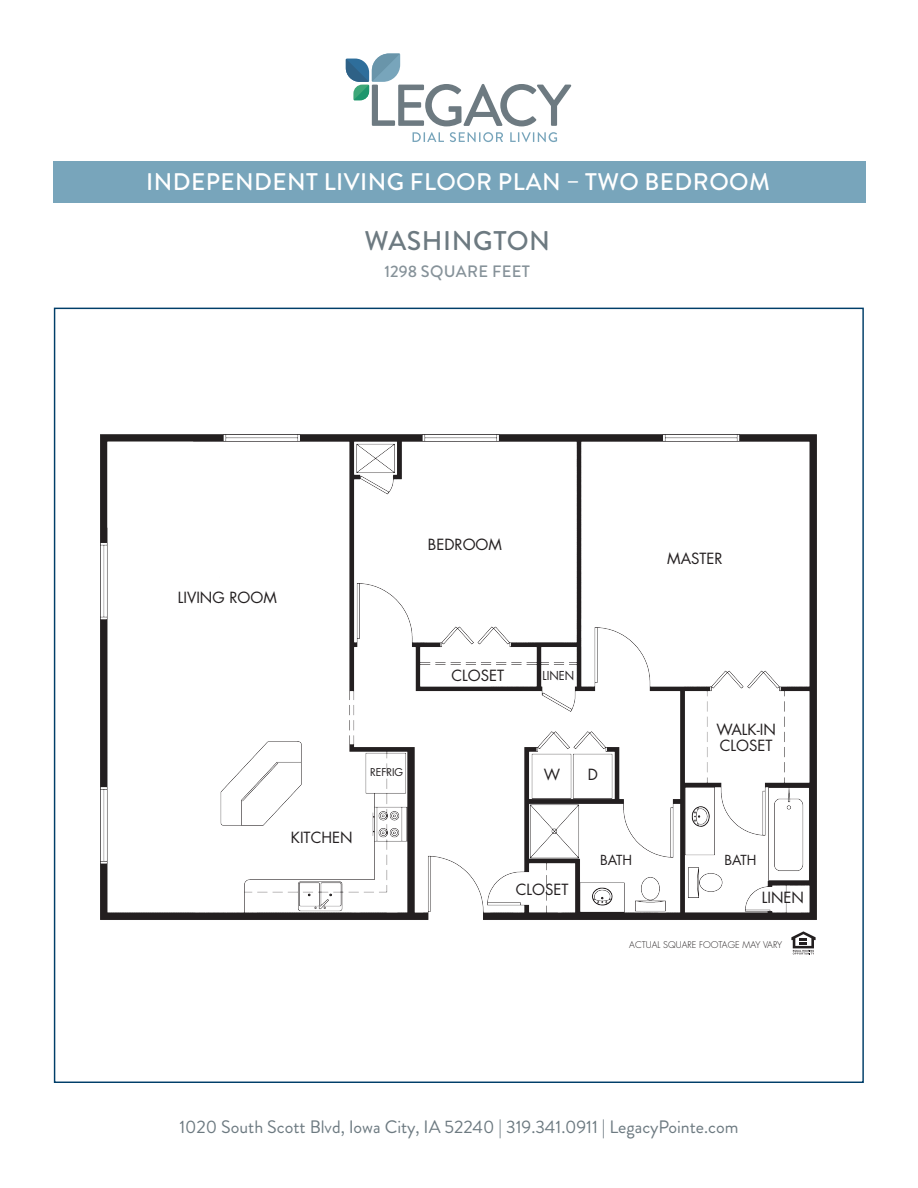
<style>
.page{position:relative;width:918px;height:1188px;background:#fff}
.page>*{position:absolute;margin:0;border:0;box-sizing:border-box;transform-origin:0 0}
.t1{font:500 27px "Brandon Grotesque";letter-spacing:.02em;color:#6d7a81}
.t2{font:500 24px "Brandon Grotesque";letter-spacing:.02em;color:#fff}
.t3{font:18px "Brandon Grotesque";color:#6d7a81}
.t4{font:500 16.5px "Brandon Grotesque";letter-spacing:.02em;color:#869299}
.t5{font:15px "Futura";color:#231f20}
.t6{font:13.5px "Futura";color:#231f20}
.t7{font:12px "Futura";color:#231f20;scale:.94 1}
.t8{font:10.5px "Futura";color:#231f20}
.t9{font:300 9px "Futura";color:#231f20}
</style>
<div class="page">
<img style="left:100px;top:435px;width:716px;height:485px">
<svg style="left:791px;top:931px;width:25px;height:24px"></svg>
<div style="left:53px;top:162px;width:812px;height:41px;background:#78a5bb"></div>
<svg style="left:346px;top:54px;width:225px;height:72px"></svg>
<svg style="left:413px;top:132px;width:31px;height:10px"></svg>
<svg style="left:450px;top:132px;width:53px;height:10px"></svg>
<svg style="left:510px;top:132px;width:47px;height:10px"></svg>
<p class="t2" style="left:146px;top:165px;width:626px">INDEPENDENT LIVING FLOOR PLAN – TWO BEDROOM</p>
<p class="t1" style="left:364px;top:223px;width:187px">WASHINGTON</p>
<p class="t4" style="left:385px;top:260px;width:147px">1298 SQUARE FEET</p>
<p class="t5" style="left:178px;top:587px;width:101px">LIVING ROOM</p>
<p class="t5" style="left:428px;top:534px;width:76px">BEDROOM</p>
<p class="t5" style="left:667px;top:548px;width:57px">MASTER</p>
<p class="t5" style="left:452px;top:665px;width:54px">CLOSET</p>
<p class="t7" style="left:542px;top:668px;width:35px">LINEN</p>
<p class="t8" style="left:370px;top:764px;width:35px">REFRIG</p>
<p class="t5" style="left:544px;top:764px;width:18px">W</p>
<p class="t5" style="left:588px;top:764px;width:12px">D</p>
<p class="t5" style="left:717px;top:719px;width:61px">WALK-IN</p>
<p class="t5" style="left:720px;top:735px;width:54px">CLOSET</p>
<p class="t5" style="left:291px;top:827px;width:63px">KITCHEN</p>
<p class="t5" style="left:516px;top:879px;width:54px">CLOSET</p>
<p class="t6" style="left:600px;top:851px;width:34px">BATH</p>
<p class="t6" style="left:724px;top:851px;width:34px">BATH</p>
<p class="t5" style="left:762px;top:887px;width:44px">LINEN</p>
<p class="t9" style="left:629px;top:939px;width:155px">ACTUAL SQUARE FOOTAGE MAY VARY</p>
<p class="t3" style="left:179px;top:1115px;width:561px">1020 South Scott Blvd, Iowa City, IA 52240 | 319.341.0911 | LegacyPointe.com</p>
</div>
